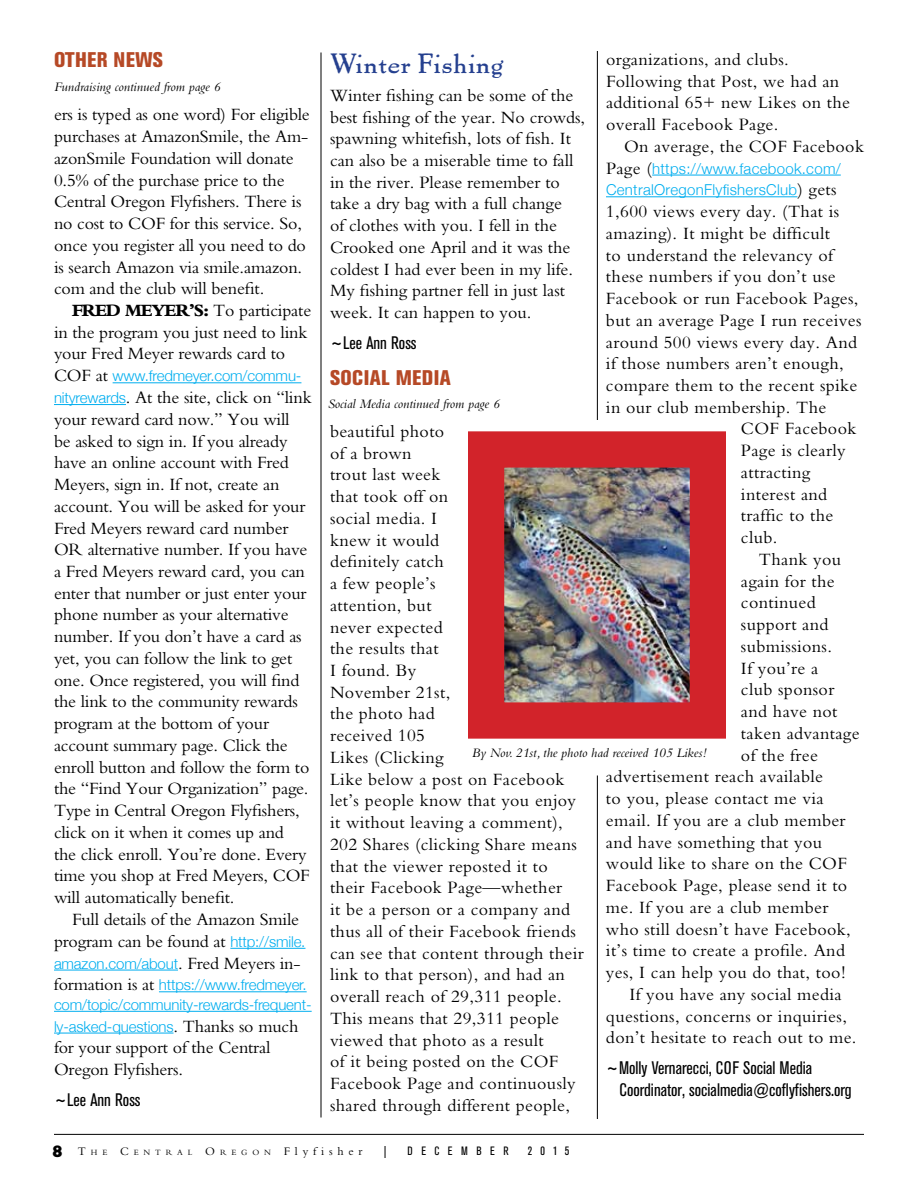
<style>
.page{position:relative;width:918px;height:1188px;background:#fff}
.page>*{position:absolute;margin:0;border:0;box-sizing:border-box;transform-origin:0 0}
.t1{font:27px "Pabst L";color:#25408f}
.t2{font:800 condensed 21px "Akzidenz Grotesk BE";letter-spacing:.02em;color:#b64926}
.t3{font:18px/21.8px "Bembo";letter-spacing:.02em;color:#000}
.t4{font:18px/21.8px "Bembo";letter-spacing:-.01em;color:#000}
.t5{font:18px/21.8px "Bembo";color:#000}
.t6{font:condensed 18px/21.8px "Akzidenz Grotesk BE";color:#000}
.t7{font:300 15px/21.8px "Helvetica Neue";letter-spacing:-.01em;color:#00aeef}
.t8{font:300 15px/21.8px "Helvetica Neue";letter-spacing:.02em;color:#00aeef}
.t9{font:italic 13.5px "Bembo";color:#000}
.t10{font:condensed 12px "Akzidenz Grotesk BE";letter-spacing:.7em;color:#000}
.t11{font:8.4px "Bembo";letter-spacing:.57em;color:#000}
.s1{font-weight:800}
.s2{font-family:"Bembo";font-weight:400;font-size:18px;color:#000}
.s3{font-family:"Helvetica Neue";font-weight:300;font-size:15px;color:#00aeef}
.s4{font-family:"Gill Sans Extra Bold Display";font-size:16.5px}
.s5{font-size:12px}
</style>
<div class="page">
<hr style="left:54px;top:1134px;width:810px;height:1px;background:#000">
<hr style="left:113px;top:382px;width:188px;height:1px;background:#00aeef">
<hr style="left:54px;top:404px;width:72px;height:1px;background:#00aeef">
<hr style="left:230px;top:948px;width:75px;height:1px;background:#00aeef">
<hr style="left:54px;top:970px;width:124px;height:1px;background:#00aeef">
<hr style="left:159px;top:991px;width:148px;height:1px;background:#00aeef">
<hr style="left:54px;top:1011px;width:258px;height:1px;background:#00aeef">
<hr style="left:54px;top:1033px;width:120px;height:1px;background:#00aeef">
<hr style="left:652px;top:175px;width:189px;height:1px;background:#00aeef">
<hr style="left:606px;top:196px;width:191px;height:1px;background:#00aeef">
<img style="left:505px;top:468px;width:184px;height:234px">
<div style="left:468px;top:431px;width:258px;height:308px;border:36px solid #d2232a"></div>
<hr style="left:321px;top:52px;width:1px;height:1066px;background:#000">
<hr style="left:597px;top:51px;width:1px;height:369px;background:#000">
<hr style="left:597px;top:776px;width:1px;height:343px;background:#000">
<p class="t2" style="left:54px;top:47px;width:110px">OTHER NEWS</p>
<p class="t9" style="left:54px;top:79px;width:168px">Fundraising continued from page 6</p>
<p class="t4" style="left:54px;top:103px;width:257px">ers is typed as one word) For eligible purchases at AmazonSmile, the Am&shy;azonSmile Foundation will donate 0.5% of the purchase price to the Central Oregon Flyfishers. There is no cost to COF for this service. So, once you register all you need to do is search Amazon via smile.amazon. com and the club will benefit.</p>
<p class="t4" style="left:54px;top:299px;width:259px;text-indent:18px"><span class="s1">FRED MEYER’S:</span> To participate in the program you just need to link your Fred Meyer rewards card to</p>
<p class="t7" style="left:54px;top:364px;width:249px"><span class="s2">COF at</span> www.fredmeyer.com/commu-</p>
<p class="t4" style="left:54px;top:386px;width:259px"><span class="s3">nityrewards</span>. At the site, click on “link your reward card now.” You will<br>be asked to sign in. If you already have an online account with Fred Meyers, sign in. If not, create an account. You will be asked for your Fred Meyers reward card number OR alternative number. If you have a Fred Meyers reward card, you can enter that number or just enter your phone number as your alternative number. If you don’t have a card as yet, you can follow the link to get one. Once registered, you will find the link to the community rewards program at the bottom of your account summary page. Click the enroll button and follow the form to the “Find Your Organization” page.<br>Type in Central Oregon Flyfishers, click on it when it comes up and<br>the click enroll. You’re done. Every time you shop at Fred Meyers, COF will automatically benefit.</p>
<p class="t4" style="left:54px;top:908px;width:253px;text-indent:18px">Full details of the Amazon Smile program can be found at <span class="s3">http://smile.</span></p>
<p class="t7" style="left:54px;top:951px;width:254px">amazon.com/about<span class="s2">. Fred Meyers in&shy;formation is at</span> https://www.fredmeyer.</p>
<p class="t7" style="left:54px;top:992px;width:259px">com/topic/community-rewards-frequent&shy;ly-asked-questions<span class="s2">. Thanks so much</span></p>
<p class="t4" style="left:54px;top:1036px;width:218px">for your support of the Central<br>Oregon Flyfishers.</p>
<p class="t6" style="left:54px;top:1089px;width:88px">~Lee Ann Ross</p>
<p class="t3" style="left:606px;top:48px;width:246px">organizations, and clubs.<br>Following that Post, we had an additional 65+ new Likes on the overall Facebook Page.</p>
<p class="t3" style="left:624px;top:135px;width:242px">On average, the COF Facebook</p>
<p class="t8" style="left:606px;top:156px;width:236px"><span class="s2">Page (</span>https://www.facebook.com/<br>CentralOregonFlyfishersClub<span class="s2">) gets</span></p>
<p class="t3" style="left:606px;top:200px;width:235px">1,600 views every day. (That is</p>
<p class="t3" style="left:606px;top:222px;width:226px">amazing). It might be difficult</p>
<p class="t3" style="left:606px;top:244px;width:229px">to understand the relevancy of</p>
<p class="t3" style="left:606px;top:265px;width:231px">these numbers if you don’t use</p>
<p class="t3" style="left:606px;top:287px;width:254px">Facebook or run Facebook Pages,</p>
<p class="t3" style="left:606px;top:309px;width:257px">but an average Page I run receives</p>
<p class="t3" style="left:606px;top:331px;width:253px">around 500 views every day. And</p>
<p class="t3" style="left:606px;top:352px;width:239px">if those numbers aren’t enough,</p>
<p class="t3" style="left:606px;top:374px;width:253px">compare them to the recent spike</p>
<p class="t3" style="left:606px;top:396px;width:222px">in our club membership. The</p>
<p class="t3" style="left:741px;top:418px;width:117px">COF Facebook</p>
<p class="t3" style="left:741px;top:439px;width:106px">Page is clearly</p>
<p class="t3" style="left:741px;top:461px;width:71px">attracting</p>
<p class="t3" style="left:741px;top:483px;width:88px">interest and</p>
<p class="t3" style="left:741px;top:505px;width:94px">traffic to the</p>
<p class="t3" style="left:741px;top:526px;width:38px">club.</p>
<p class="t3" style="left:759px;top:548px;width:84px">Thank you</p>
<p class="t3" style="left:741px;top:570px;width:95px">again for the</p>
<p class="t3" style="left:741px;top:592px;width:76px">continued</p>
<p class="t3" style="left:741px;top:613px;width:89px">support and</p>
<p class="t3" style="left:741px;top:635px;width:93px">submissions.</p>
<p class="t3" style="left:741px;top:657px;width:79px">If you’re a</p>
<p class="t3" style="left:741px;top:679px;width:95px">club sponsor</p>
<p class="t3" style="left:741px;top:700px;width:98px">and have not</p>
<p class="t3" style="left:741px;top:722px;width:120px">taken advantage</p>
<p class="t3" style="left:741px;top:744px;width:79px">of the free</p>
<p class="t3" style="left:606px;top:766px;width:219px">advertisement reach available</p>
<p class="t3" style="left:606px;top:787px;width:219px">to you, please contact me via</p>
<p class="t3" style="left:606px;top:809px;width:241px">email. If you are a club member</p>
<p class="t3" style="left:606px;top:831px;width:218px">and have something that you</p>
<p class="t3" style="left:606px;top:853px;width:242px">would like to share on the COF</p>
<p class="t3" style="left:606px;top:874px;width:243px">Facebook Page, please send it to</p>
<p class="t3" style="left:606px;top:896px;width:224px">me. If you are a club member</p>
<p class="t3" style="left:606px;top:918px;width:246px">who still doesn’t have Facebook,</p>
<p class="t3" style="left:606px;top:940px;width:241px">it’s time to create a profile. And</p>
<p class="t3" style="left:606px;top:961px;width:241px">yes, I can help you do that, too!</p>
<p class="t3" style="left:629px;top:983px;width:214px">If you have any social media</p>
<p class="t3" style="left:606px;top:1005px;width:243px">questions, concerns or inquiries,</p>
<p class="t3" style="left:606px;top:1026px;width:252px">don’t hesitate to reach out to me.</p>
<p class="t6" style="left:619px;top:1057px;width:234px;text-indent:-14px">~Molly Vernarecci, COF Social Media<br>Coordinator, socialmedia@coflyfishers.org</p>
<h1 class="t1" style="left:330px;top:46px;width:176px">Winter Fishing</h1>
<p class="t5" style="left:330px;top:84px;width:257px">Winter fishing can be some of the best fishing of the year. No crowds, spawning whitefish, lots of fish. It can also be a miserable time to fall in the river. Please remember to take a dry bag with a full change<br>of clothes with you. I fell in the<br>Crooked one April and it was the coldest I had ever been in my life.<br>My fishing partner fell in just last week. It can happen to you.</p>
<p class="t6" style="left:330px;top:332px;width:88px">~Lee Ann Ross</p>
<p class="t2" style="left:330px;top:365px;width:122px">SOCIAL MEDIA</p>
<p class="t9" style="left:328px;top:396px;width:174px">Social Media continued from page 6</p>
<p class="t3" style="left:330px;top:420px;width:255px">beautiful photo<br>of a brown<br>trout last week<br>that took off on<br>social media. I<br>knew it would<br>definitely catch<br>a few people’s<br>attention, but<br>never expected<br>the results that<br>I found. By<br>November 21st,<br>the photo had<br>received 105<br>Likes (Clicking<br>Like below a post on Facebook let’s people know that you enjoy it without leaving a comment),<br>202 Shares (clicking Share means that the viewer reposted it to their Facebook Page—whether<br>it be a person or a company and thus all of their Facebook friends can see that content through their link to that person), and had an overall reach of 29,311 people.<br>This means that 29,311 people viewed that photo as a result<br>of it being posted on the COF<br>Facebook Page and continuously shared through different people,</p>
<p class="t9" style="left:472px;top:745px;width:236px">By Nov. 21st, the photo had received 105 Likes!</p>
<p class="t11" style="left:52px;top:1148px;width:312px"><span class="s4">8</span> <span class="s5">T</span>HE <span class="s5">C</span>ENTRAL <span class="s5">O</span>REGON <span class="s5">Flyfisher</span></p>
<p class="t10" style="left:384px;top:1145px;width:4px">|</p>
<p class="t10" style="left:407px;top:1145px;width:103px">DECEMBER</p>
<p class="t10" style="left:528px;top:1145px;width:43px">2015</p>
</div>
